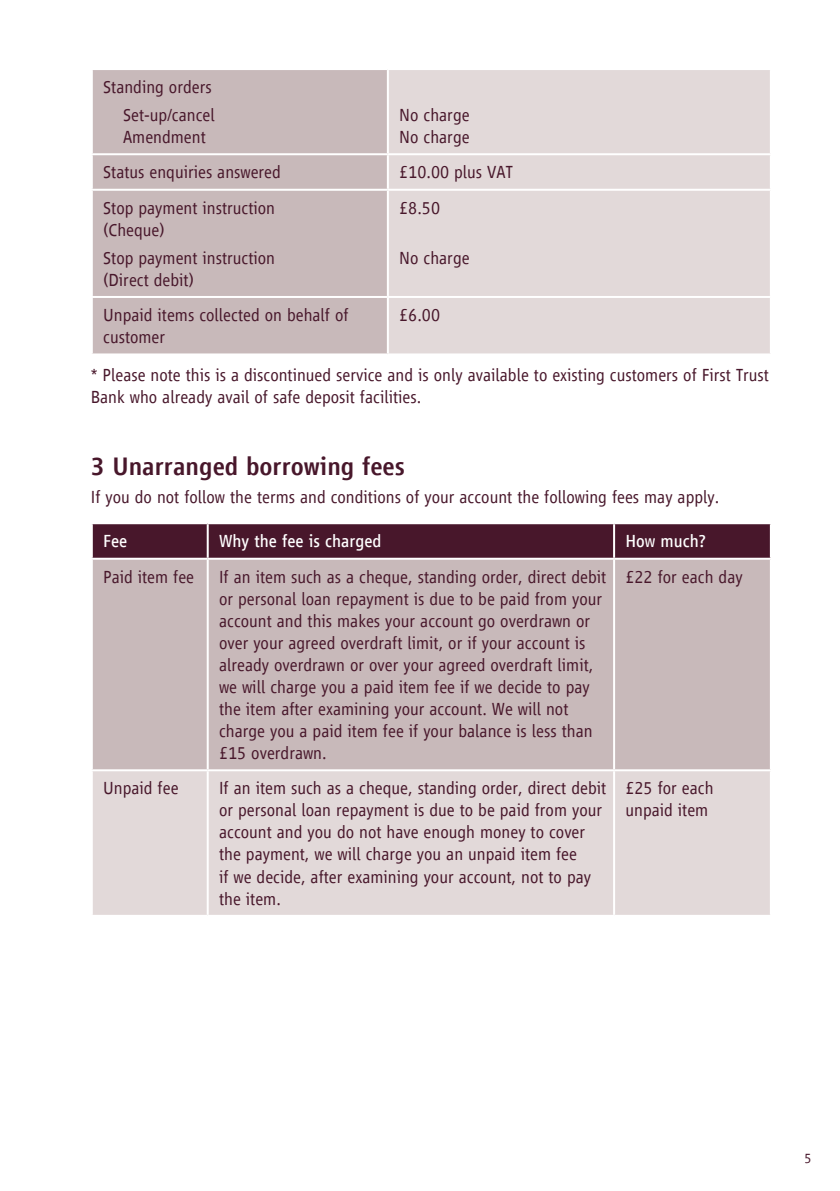
<style>
.page{position:relative;width:840px;height:1191px;background:#fff}
.page>*{position:absolute;margin:0;border:0;box-sizing:border-box;transform-origin:0 0}
.Body_Text_No_Indent{font:500 26px "Vialog LT Com";color:#48172b}
.Body_Text_No_Indent-2{font:300 18px/22px "Vialog LT Com";color:#48172b}
.Body_Text_No_Indent-3{font:18px "Vialog LT Com";color:#fff}
.t1{font:300 14px "Vialog LT Com";color:#48172b}
</style>
<div class="page">
<div style="left:93px;top:70px;width:293px;height:283px;background:#c8b9ba"></div>
<div style="left:388px;top:70px;width:381px;height:283px;background:#e2d9d9"></div>
<hr style="left:91px;top:153px;width:296px;height:2px;background:#fff">
<hr style="left:387px;top:153px;width:384px;height:2px;background:#fff">
<hr style="left:91px;top:189px;width:296px;height:2px;background:#fff">
<hr style="left:387px;top:189px;width:384px;height:2px;background:#fff">
<hr style="left:91px;top:296px;width:296px;height:2px;background:#fff">
<hr style="left:387px;top:296px;width:384px;height:2px;background:#fff">
<div style="left:93px;top:524px;width:676px;height:34px;background:#48172b"></div>
<div style="left:93px;top:560px;width:676px;height:209px;background:#c8b9ba"></div>
<div style="left:93px;top:771px;width:676px;height:144px;background:#e2d9d9"></div>
<hr style="left:206px;top:524px;width:2px;height:34px;background:#fff">
<hr style="left:206px;top:560px;width:2px;height:209px;background:#fff">
<hr style="left:612px;top:560px;width:2px;height:209px;background:#fff">
<hr style="left:206px;top:771px;width:2px;height:144px;background:#fff">
<hr style="left:612px;top:771px;width:2px;height:144px;background:#fff">
<hr style="left:612px;top:524px;width:2px;height:34px;background:#fff">
<p class="Body_Text_No_Indent-2" style="left:103px;top:76px;width:110px">Standing orders</p>
<p class="Body_Text_No_Indent-2" style="left:123px;top:104px;width:93px">Set-up/cancel<br>Amendment</p>
<p class="Body_Text_No_Indent-2" style="left:399px;top:104px;width:72px">No charge<br>No charge</p>
<p class="Body_Text_No_Indent-2" style="left:103px;top:161px;width:179px">Status enquiries answered</p>
<p class="Body_Text_No_Indent-2" style="left:399px;top:161px;width:115px">£10.00 plus VAT</p>
<p class="Body_Text_No_Indent-2" style="left:103px;top:197px;width:173px">Stop payment instruction (Cheque)</p>
<p class="Body_Text_No_Indent-2" style="left:103px;top:247px;width:173px">Stop payment instruction (Direct debit)</p>
<p class="Body_Text_No_Indent-2" style="left:399px;top:197px;width:42px">£8.50</p>
<p class="Body_Text_No_Indent-2" style="left:399px;top:247px;width:72px">No charge</p>
<p class="Body_Text_No_Indent-2" style="left:103px;top:304px;width:247px">Unpaid items collected on behalf of customer</p>
<p class="Body_Text_No_Indent-2" style="left:399px;top:304px;width:42px">£6.00</p>
<p class="Body_Text_No_Indent-2" style="left:91px;top:364px;width:679px">* Please note this is a discontinued service and is only available to existing customers of First Trust<br>Bank who already avail of safe deposit facilities.</p>
<p class="Body_Text_No_Indent" style="left:91px;top:452px;width:315px">3 Unarranged borrowing fees</p>
<p class="Body_Text_No_Indent-2" style="left:91px;top:486px;width:629px">If you do not follow the terms and conditions of your account the following fees may apply.</p>
<p class="Body_Text_No_Indent-3" style="left:103px;top:531px;width:26px">Fee</p>
<p class="Body_Text_No_Indent-3" style="left:219px;top:531px;width:164px">Why the fee is charged</p>
<p class="Body_Text_No_Indent-3" style="left:625px;top:531px;width:82px">How much?</p>
<p class="Body_Text_No_Indent-2" style="left:103px;top:566px;width:92px">Paid item fee</p>
<p class="Body_Text_No_Indent-2" style="left:219px;top:566px;width:388px">If an item such as a cheque, standing order, direct debit or personal loan repayment is due to be paid from your account and this makes your account go overdrawn or over your agreed overdraft limit, or if your account is already overdrawn or over your agreed overdraft limit, we will charge you a paid item fee if we decide to pay the item after examining your account. We will not charge you a paid item fee if your balance is less than £15 overdrawn.</p>
<p class="Body_Text_No_Indent-2" style="left:625px;top:566px;width:119px">£22 for each day</p>
<p class="Body_Text_No_Indent-2" style="left:103px;top:777px;width:77px">Unpaid fee</p>
<p class="Body_Text_No_Indent-2" style="left:219px;top:777px;width:388px">If an item such as a cheque, standing order, direct debit or personal loan repayment is due to be paid from your account and you do not have enough money to cover the payment, we will charge you an unpaid item fee<br>if we decide, after examining your account, not to pay the item.</p>
<p class="Body_Text_No_Indent-2" style="left:625px;top:777px;width:90px">£25 for each unpaid item</p>
<p class="t1" style="left:804px;top:1150px;width:9px">5</p>
</div>
